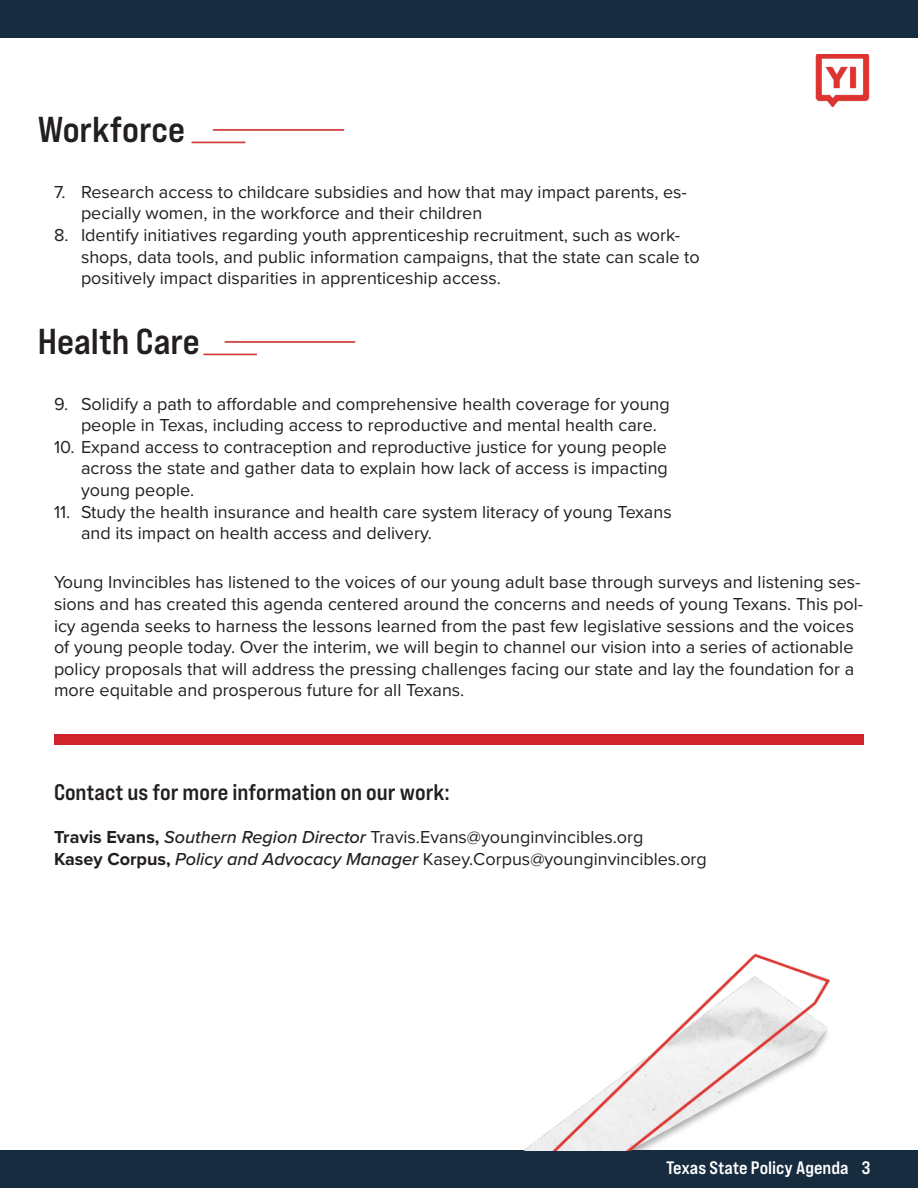
<style>
.page{position:relative;width:918px;height:1188px;background:#fff}
.page>*{position:absolute;margin:0;border:0;box-sizing:border-box;transform-origin:0 0}
.t1{font:36px "Bebas Neue Pro Exp Bd";color:#231f20}
.t2{font:22.5px "Bebas Neue Pro Exp Bd";color:#231f20}
.t3{font:18px/21.6px "Proxima Nova";color:#231f20}
.t4{font:18px "Bebas Neue Pro Exp Bd";color:#fff}
.s1{font-weight:700}
.s2{font-weight:500;font-style:italic}
</style>
<div class="page">
<div style="left:0;top:0;width:918px;height:38px;background:#182c40"></div>
<div style="left:0;top:1150px;width:918px;height:38px;background:#182c40"></div>
<div style="left:54px;top:734px;width:810px;height:11px;background:#d1232a"></div>
<img style="left:815px;top:54px;width:54px;height:52px">
<img style="left:524px;top:953px;width:306px;height:197px">
<img style="left:203px;top:341px;width:153px;height:15px">
<img style="left:191px;top:129px;width:154px;height:15px">
<p class="t1" style="left:38px;top:107px;width:149px">Workforce</p>
<p class="t3" style="left:81px;top:180px;width:608px;text-indent:-27px">7. Research access to childcare subsidies and how that may impact parents, es&shy;pecially women, in the workforce and their children</p>
<p class="t3" style="left:81px;top:223px;width:620px;text-indent:-27px">8. Identify initiatives regarding youth apprenticeship recruitment, such as work&shy;shops, data tools, and public information campaigns, that the state can scale to positively impact disparities in apprenticeship access.</p>
<p class="t1" style="left:38px;top:319px;width:164px">Health Care</p>
<p class="t3" style="left:81px;top:392px;width:590px;text-indent:-27px">9. Solidify a path to affordable and comprehensive health coverage for young people in Texas, including access to reproductive and mental health care.</p>
<p class="t3" style="left:81px;top:435px;width:588px;text-align:justify;text-indent:-27px">10. Expand access to contraception and reproductive justice for young people across the state and gather data to explain how lack of access is impacting young people.</p>
<p class="t3" style="left:81px;top:500px;width:592px;text-indent:-27px">11. Study the health insurance and health care system literacy of young Texans and its impact on health access and delivery.</p>
<p class="t3" style="left:54px;top:571px;width:811px">Young Invincibles has listened to the voices of our young adult base through surveys and listening ses&shy;sions and has created this agenda centered around the concerns and needs of young Texans. This pol&shy;icy agenda seeks to harness the lessons learned from the past few legislative sessions and the voices of young people today. Over the interim, we will begin to channel our vision into a series of actionable policy proposals that will address the pressing challenges facing our state and lay the foundation for a more equitable and prosperous future for all Texans.</p>
<p class="t2" style="left:54px;top:778px;width:398px">Contact us for more information on our work:</p>
<p class="t3" style="left:54px;top:826px;width:591px"><span class="s1">Travis Evans,</span> <span class="s2">Southern Region Director</span> Travis.Evans@younginvincibles.org</p>
<p class="t3" style="left:54px;top:847px;width:654px"><span class="s1">Kasey Corpus,</span> <span class="s2">Policy and Advocacy Manager</span> Kasey.Corpus@younginvincibles.org</p>
<p class="t4" style="left:666px;top:1156px;width:206px">Texas State Policy Agenda 3</p>
</div>
